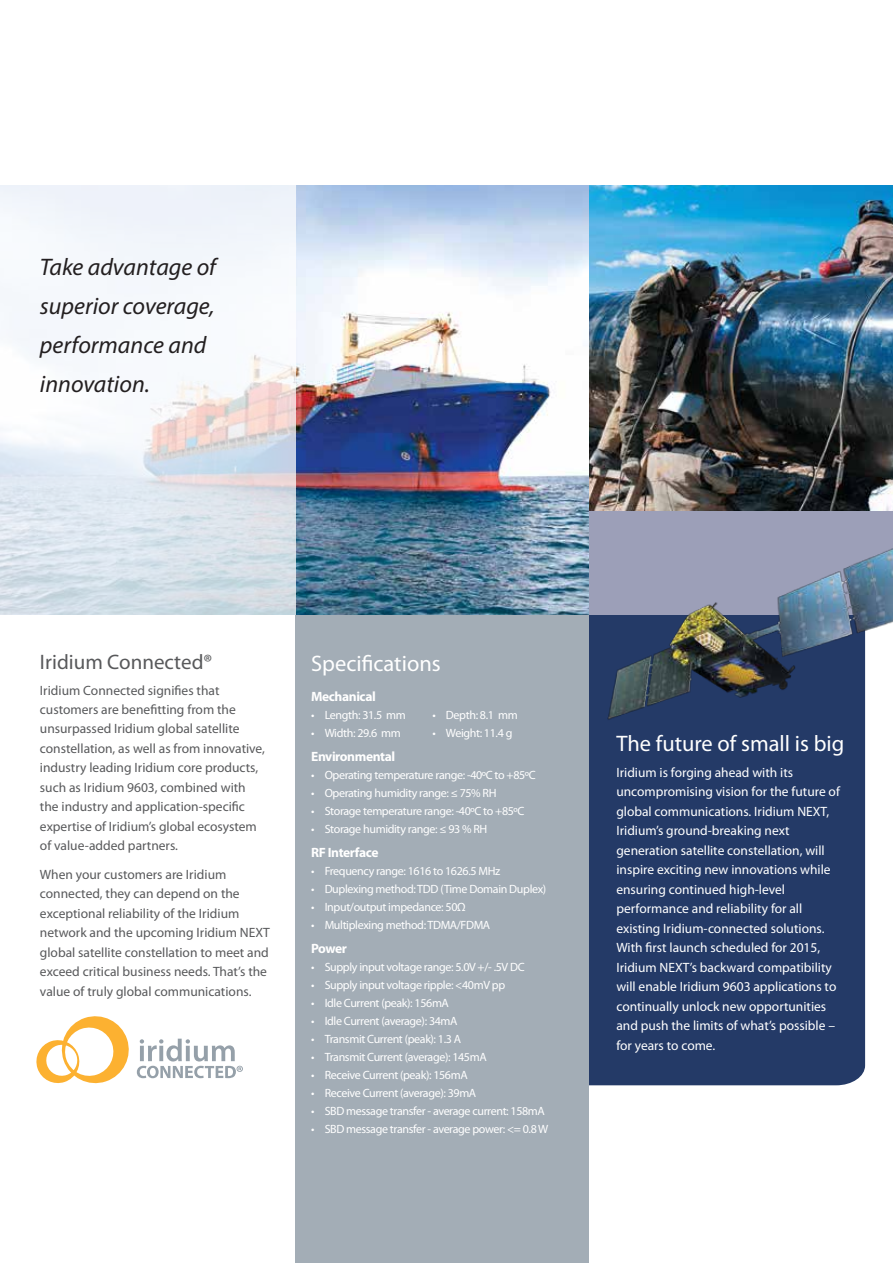
<style>
.page{position:relative;width:893px;height:1263px;background:#fff}
.page>*{position:absolute;margin:0;border:0;box-sizing:border-box;transform-origin:0 0}
.t1{font:italic 24px/39px "Myriad Pro";color:#231f20}
.t2{font:22.5px "Myriad Pro";color:#fff}
.t3{font:21px "Myriad Pro";color:#58595b}
.t4{font:13.5px/19.5px "Myriad Pro";color:#58595b}
.t5{font:13.5px/19.5px "Myriad Pro";color:#fff}
.t6{font:700 13.5px "Myriad Pro";letter-spacing:-.03em;color:#fff}
.t7{font:12px "Myriad Pro";letter-spacing:-.03em;color:#fff}
</style>
<div class="page">
<div style="left:589px;top:615px;width:276px;height:470px;background:#243a67"></div>
<div style="left:589px;top:186px;width:304px;height:429px;background:#9c9fb8"></div>
<div style="left:296px;top:603px;width:293px;height:660px;background:#a3adb6"></div>
<img style="left:589px;top:186px;width:304px;height:324px">
<img style="left:296px;top:186px;width:293px;height:429px">
<img style="left:591px;top:548px;width:302px;height:208px">
<svg style="left:0;top:185px;width:296px;height:430px;fill:#f0f3fa"></svg>
<svg style="left:36px;top:1016px;width:207px;height:68px"></svg>
<h1 class="t1" style="left:40px;top:247px;width:178px">Take advantage of superior coverage, performance and innovation.</h1>
<h3 class="t3" style="left:40px;top:650px;width:174px">Iridium Connected®</h3>
<p class="t4" style="left:40px;top:680px;width:227px">Iridium Connected signifies that customers are benefitting from the unsurpassed Iridium global satellite constellation, as well as from innovative, industry leading Iridium core products, such as Iridium 9603, combined with the industry and application-specific expertise of Iridium’s global ecosystem of value-added partners.</p>
<p class="t4" style="left:40px;top:865px;width:231px">When your customers are Iridium connected, they can depend on the exceptional reliability of the Iridium network and the upcoming Iridium NEXT global satellite constellation to meet and exceed critical business needs. That’s the value of truly global communications.</p>
<h2 class="t2" style="left:311px;top:651px;width:131px">Specifications</h2>
<p class="t6" style="left:311px;top:689px;width:66px">Mechanical</p>
<p class="t7" style="left:311px;top:708px;width:96px">• Length: 31.5 mm</p>
<p class="t7" style="left:311px;top:726px;width:91px">• Width: 29.6 mm</p>
<p class="t6" style="left:311px;top:749px;width:85px">Environmental</p>
<p class="t7" style="left:311px;top:768px;width:226px">• Operating temperature range: -40ºC to +85ºC</p>
<p class="t7" style="left:311px;top:786px;width:187px">• Operating humidity range: ≤ 75% RH</p>
<p class="t7" style="left:311px;top:804px;width:215px">• Storage temperature range: -40ºC to +85ºC</p>
<p class="t7" style="left:311px;top:822px;width:178px">• Storage humidity range: ≤ 93 % RH</p>
<p class="t6" style="left:311px;top:845px;width:69px">RF Interface</p>
<p class="t7" style="left:311px;top:864px;width:191px">• Frequency range: 1616 to 1626.5 MHz</p>
<p class="t7" style="left:311px;top:882px;width:237px">• Duplexing method: TDD (Time Domain Duplex)</p>
<p class="t7" style="left:311px;top:900px;width:156px">• Input/output impedance: 50Ω</p>
<p class="t7" style="left:311px;top:918px;width:181px">• Multiplexing method: TDMA/FDMA</p>
<p class="t6" style="left:311px;top:941px;width:37px">Power</p>
<p class="t7" style="left:311px;top:960px;width:215px">• Supply input voltage range: 5.0V +/- .5V DC</p>
<p class="t7" style="left:311px;top:978px;width:195px">• Supply input voltage ripple: &lt;40mV pp</p>
<p class="t7" style="left:311px;top:996px;width:139px">• Idle Current (peak): 156mA</p>
<p class="t7" style="left:311px;top:1014px;width:148px">• Idle Current (average): 34mA</p>
<p class="t7" style="left:311px;top:1032px;width:151px">• Transmit Current (peak): 1.3 A</p>
<p class="t7" style="left:311px;top:1050px;width:177px">• Transmit Current (average): 145mA</p>
<p class="t7" style="left:311px;top:1068px;width:158px">• Receive Current (peak): 156mA</p>
<p class="t7" style="left:311px;top:1086px;width:167px">• Receive Current (average): 39mA</p>
<p class="t7" style="left:311px;top:1104px;width:235px">• SBD message transfer - average current: 158mA</p>
<p class="t7" style="left:311px;top:1122px;width:239px">• SBD message transfer - average power: &lt;= 0.8 W</p>
<p class="t7" style="left:432px;top:708px;width:87px">• Depth: 8.1 mm</p>
<p class="t7" style="left:432px;top:726px;width:81px">• Weight: 11.4 g</p>
<h2 class="t2" style="left:616px;top:731px;width:229px">The future of small is big</h2>
<p class="t5" style="left:616px;top:763px;width:225px">Iridium is forging ahead with its uncompromising vision for the future of global communications. Iridium NEXT, Iridium’s ground-breaking next generation satellite constellation, will inspire exciting new innovations while ensuring continued high-level performance and reliability for all existing Iridium-connected solutions.<br>With first launch scheduled for 2015, Iridium NEXT’s backward compatibility will enable Iridium 9603 applications to continually unlock new opportunities and push the limits of what’s possible – for years to come.</p>
</div>
